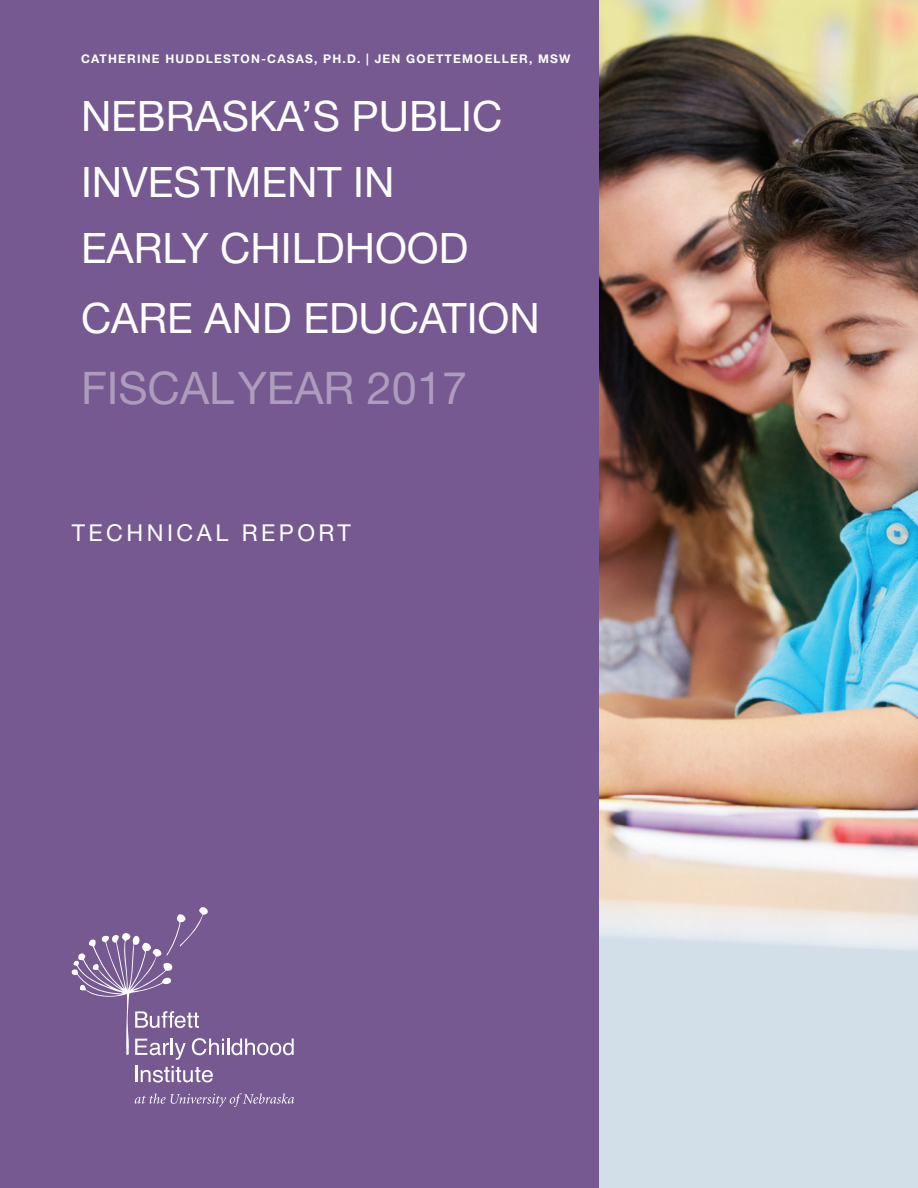
<style>
.page{position:relative;width:918px;height:1188px;background:#fff}
.page>*{position:absolute;margin:0;border:0;box-sizing:border-box;transform-origin:0 0}
.t1{font:45px "Helvetica Neue LT Std";color:#ad9cbd}
.t2{font:42px/66px "Helvetica Neue LT Std";color:#fff}
.t3{font:23.25px "Helvetica Neue LT Std";letter-spacing:.15em;color:#fff}
.t4{font:700 12px "Helvetica Neue LT Std";letter-spacing:.1em;color:#fff}
</style>
<div class="page">
<img style="left:599px;top:0;width:319px;height:939px">
<div style="left:599px;top:939px;width:319px;height:249px;background:#d3dfe8"></div>
<div style="left:0;top:0;width:599px;height:1188px;background:#755990"></div>
<svg style="left:71px;top:907px;width:223px;height:153px"></svg>
<svg style="left:135px;top:1066px;width:78px;height:17px"></svg>
<svg style="left:135px;top:1093px;width:159px;height:14px"></svg>
<p class="t4" style="left:81px;top:51px;width:491px">CATHERINE HUDDLESTON-CASAS, PH.D. | JEN GOETTEMOELLER, MSW</p>
<p class="t2" style="left:81px;top:82px;width:423px">NEBRASKA’S PUBLIC<br>INVESTMENT IN<br>EARLY CHILDHOOD</p>
<p class="t2" style="left:81px;top:284px;width:460px">CARE AND EDUCATION</p>
<p class="t1" style="left:81px;top:360px;width:388px">FISCAL YEAR 2017</p>
<p class="t3" style="left:72px;top:519px;width:281px">TECHNICAL REPORT</p>
</div>
